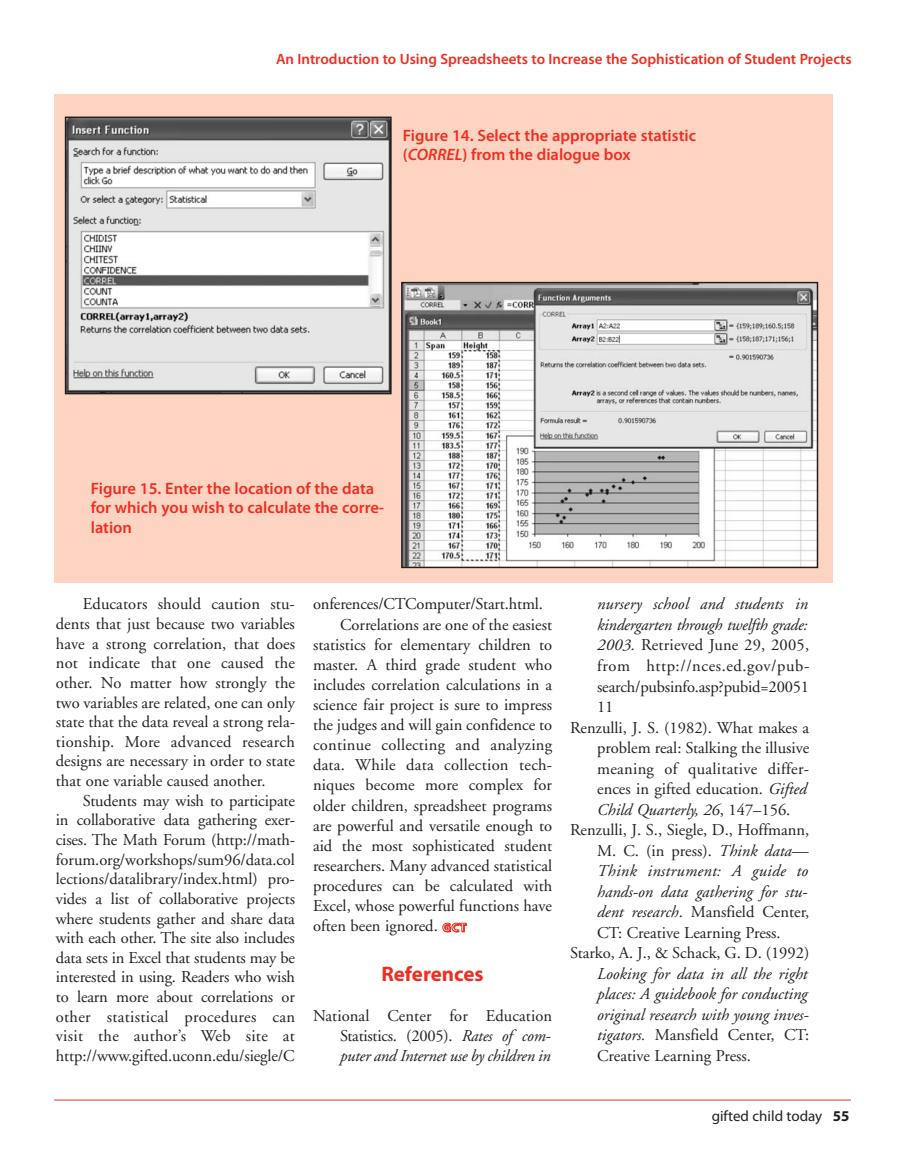
<style>
.page{position:relative;width:905px;height:1175px;background:#fff}
.page>*{position:absolute;margin:0;border:0;box-sizing:border-box;transform-origin:0 0}
.t1{font:700 21px "Myriad Pro";color:#ee2e22}
.t2{font:16.5px/19.6px "Adobe Garamond";color:#231f20;text-align:justify}
.t3{font:italic 16.5px/20.5px "Adobe Garamond";color:#231f20;text-align:justify}
.t4{font:600 16.5px/19.5px "Myriad Pro";color:#ee2e22}
.t5{font:16.5px "Adobe Garamond";letter-spacing:.035em;color:#231f20}
.t6{font:italic 16.5px "Adobe Garamond";letter-spacing:.02em;color:#231f20}
.t7{font:600 15px "Myriad Pro";color:#ee2e22}
.t8{font:15px "Myriad Pro";color:#231f20}
.s1{font-style:italic}
.s2{font-family:"Myriad Pro";font-weight:700;font-size:12px;color:#ee2e22}
.s3{font-style:normal}
.s4{font-weight:700}
</style>
<div class="page">
<hr style="left:54px;top:1099px;width:796px;height:1px;background:#ee2e22">
<div style="left:54px;top:94px;width:778px;height:488px;background:#fcd4c1"></div>
<img style="left:68px;top:120px;width:320px;height:271px">
<div style="left:65px;top:117px;width:326px;height:277px;border:2px solid #231f20"></div>
<img style="left:404px;top:285px;width:411px;height:280px">
<div style="left:401px;top:282px;width:417px;height:286px;border:2px solid #231f20"></div>
<p class="t7" style="left:276px;top:53px;width:577px">An Introduction to Using Spreadsheets to Increase the Sophistication of Student Projects</p>
<p class="t4" style="left:403px;top:126px;width:295px">Figure 14. Select the appropriate statistic (<span class="s1">CORREL</span>) from the dialogue box</p>
<p class="t4" style="left:91px;top:480px;width:295px">Figure 15. Enter the location of the data for which you wish to calculate the corre&shy;lation</p>
<p class="t2" style="left:56px;top:596px;width:241px;text-indent:27px">Educators should caution stu&shy;dents that just because two variables have a strong correlation, that does not indicate that one caused the other. No matter how strongly the two variables are related, one can only state that the data reveal a strong rela&shy;tionship. More advanced research designs are necessary in order to state that one variable caused another.</p>
<p class="t2" style="left:56px;top:792px;width:241px;text-indent:27px">Students may wish to participate in collaborative data gathering exer&shy;cises. The Math Forum (http://math&shy;forum.org/workshops/sum96/data.col lections/datalibrary/index.html) pro&shy;vides a list of collaborative projects where students gather and share data with each other. The site also includes data sets in Excel that students may be interested in using. Readers who wish to learn more about correlations or other statistical procedures can visit the author’s Web site at http://www.gifted.uconn.edu/siegle/C</p>
<p class="t2" style="left:313px;top:596px;width:231px">onferences/CTComputer/Start.html.</p>
<p class="t2" style="left:340px;top:616px;width:214px">Correlations are one of the easiest</p>
<p class="t2" style="left:313px;top:636px;width:240px">statistics for elementary children to</p>
<p class="t2" style="left:313px;top:656px;width:240px">master. A third grade student who</p>
<p class="t2" style="left:313px;top:676px;width:241px">includes correlation calculations in a</p>
<p class="t2" style="left:313px;top:696px;width:241px">science fair project is sure to impress</p>
<p class="t2" style="left:313px;top:716px;width:241px">the judges and will gain confidence to</p>
<p class="t2" style="left:313px;top:736px;width:241px">continue collecting and analyzing</p>
<p class="t2" style="left:313px;top:756px;width:240px">data. While data collection tech-</p>
<p class="t2" style="left:313px;top:776px;width:240px">niques become more complex for</p>
<p class="t2" style="left:313px;top:797px;width:241px">older children, spreadsheet programs</p>
<p class="t2" style="left:313px;top:817px;width:241px">are powerful and versatile enough to</p>
<p class="t2" style="left:313px;top:837px;width:241px">aid the most sophisticated student</p>
<p class="t2" style="left:313px;top:857px;width:241px">researchers. Many advanced statistical</p>
<p class="t2" style="left:313px;top:877px;width:241px">procedures can be calculated with</p>
<p class="t2" style="left:313px;top:897px;width:241px">Excel, whose powerful functions have</p>
<p class="t2" style="left:313px;top:917px;width:155px">often been ignored. <span class="s2">GCT</span></p>
<p class="t1" style="left:381px;top:965px;width:104px">References</p>
<p class="t2" style="left:340px;top:1006px;width:214px;line-height:20.1px;text-indent:-27px">National Center for Education Statistics. (2005). <span class="s1">Rates of com&shy;puter and Internet use by children in</span></p>
<p class="t3" style="left:597px;top:595px;width:212px">nursery school and students in</p>
<p class="t3" style="left:597px;top:616px;width:212px">kindergarten through twelfth grade:</p>
<p class="t2" style="left:597px;top:637px;width:213px"><span class="s1">2003.</span> Retrieved June 29, 2005,</p>
<p class="t5" style="left:597px;top:659px;width:214px">from http://nces.ed.gov/pub-</p>
<p class="t2" style="left:597px;top:678px;width:213px">search/pubsinfo.asp?pubid=20051</p>
<p class="t2" style="left:597px;top:698px;width:18px">11</p>
<p class="t2" style="left:570px;top:719px;width:240px">Renzulli, J. S. (1982). What makes a</p>
<p class="t2" style="left:597px;top:739px;width:214px">problem real: Stalking the illusive</p>
<p class="t2" style="left:597px;top:760px;width:213px">meaning of qualitative differ-</p>
<p class="t2" style="left:597px;top:780px;width:211px">ences in gifted education. <span class="s1">Gifted</span></p>
<p class="t3" style="left:597px;top:800px;width:195px">Child Quarterly, 26<span class="s3">, 147–156.</span></p>
<p class="t2" style="left:570px;top:821px;width:241px">Renzulli, J. S., Siegle, D., Hoffmann,</p>
<p class="t2" style="left:597px;top:842px;width:212px">M. C. (in press). <span class="s1">Think data—</span></p>
<p class="t6" style="left:597px;top:864px;width:213px">Think instrument: A guide to</p>
<p class="t3" style="left:597px;top:882px;width:212px">hands-on data gathering for stu-</p>
<p class="t2" style="left:597px;top:903px;width:213px"><span class="s1">dent research</span>. Mansfield Center,</p>
<p class="t2" style="left:597px;top:924px;width:185px">CT: Creative Learning Press.</p>
<p class="t2" style="left:570px;top:944px;width:241px">Starko, A. J., &amp; Schack, G. D. (1992)</p>
<p class="t3" style="left:597px;top:965px;width:214px">Looking for data in all the right places: A guidebook for conducting original research with young inves&shy;tigators. <span class="s3">Mansfield Center, CT:<br>Creative Learning Press.</span></p>
<p class="t8" style="left:711px;top:1110px;width:139px">gifted child today <span class="s4">55</span></p>
</div>
